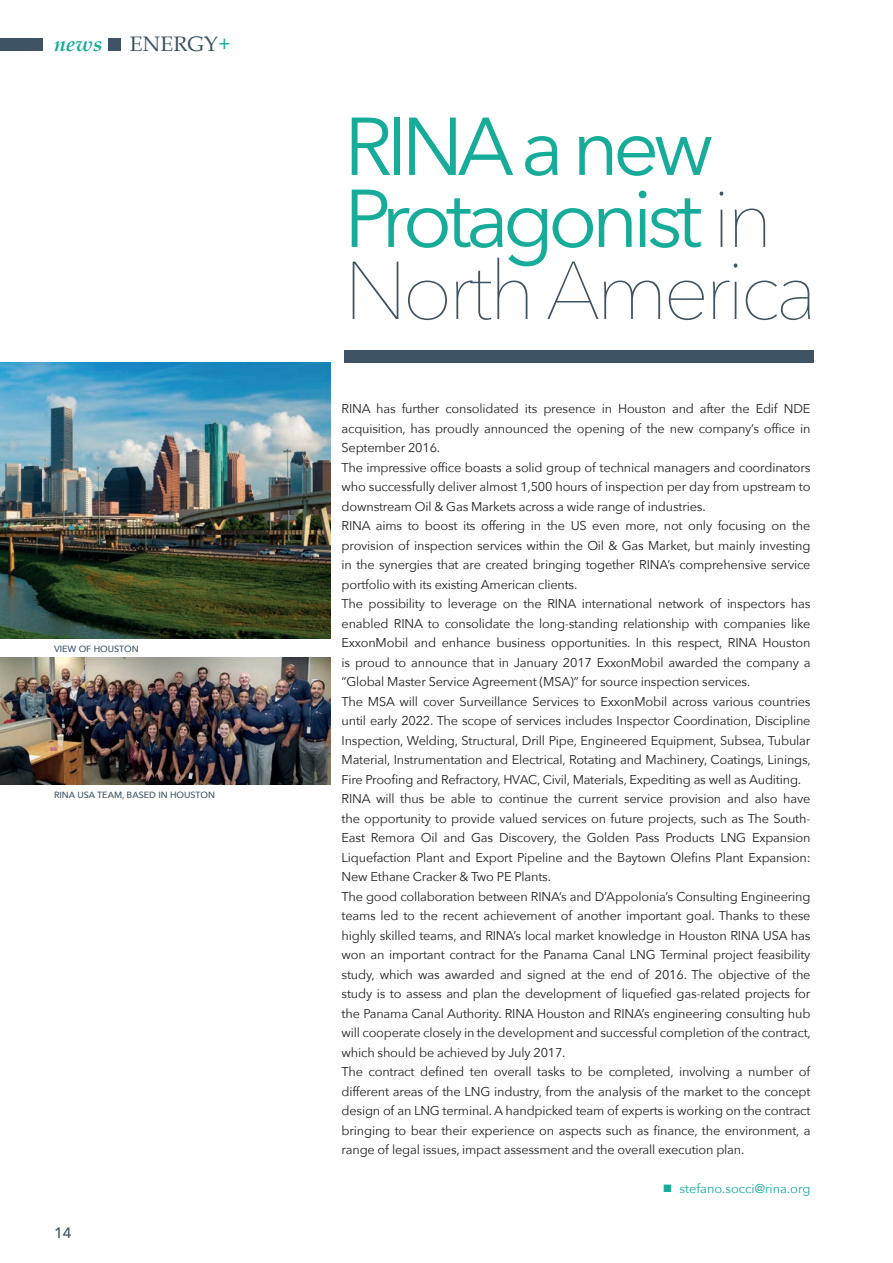
<style>
.page{position:relative;width:893px;height:1263px;background:#fff}
.page>*{position:absolute;margin:0;border:0;box-sizing:border-box;transform-origin:0 0}
.t1{font:81px "Avenir Next";letter-spacing:-.075em;color:#16ac99}
.t2{font:200 81px "Avenir Next";letter-spacing:-.05em;color:#3e5364}
.Subheading{font:21px "Book Antiqua";letter-spacing:.01em;color:#3e5364}
.Subheading-2{font:italic 700 21px "Book Antiqua";color:#16ac99}
.Subheading-3{font:500 15px "Avenir Next";color:#3e5364}
.Body{font:12.75px/19.5px "Avenir Next";letter-spacing:-.015em;color:#231f20;text-align:justify}
.t3{font:12.75px "Avenir Next";color:#16ac99}
.Body-2{font:500 9px "Avenir Next";color:#3e5364}
.s1{color:#16ac99}
.s2{font-weight:200;color:#3e5364}
</style>
<div class="page">
<div style="left:0;top:38px;width:43px;height:13px;background:#3e5364"></div>
<div style="left:344px;top:350px;width:469px;height:12px;background:#3e5364"></div>
<img style="left:0;top:362px;width:330px;height:277px">
<div style="left:109px;top:38px;width:12px;height:13px;background:#3e5364"></div>
<img style="left:0;top:657px;width:330px;height:128px">
<p class="Subheading-2" style="left:54px;top:32px;width:50px">news</p>
<p class="Subheading" style="left:130px;top:31px;width:103px">ENERGY<span class="s1">+</span></p>
<p class="Body-2" style="left:54px;top:642px;width:86px">VIEW OF HOUSTON</p>
<p class="Body-2" style="left:54px;top:787px;width:163px">RINA USA TEAM, BASED IN HOUSTON</p>
<p class="Subheading-3" style="left:54px;top:1220px;width:19px">14</p>
<p class="t1" style="left:344px;top:78px;width:371px">RINA a new</p>
<p class="t1" style="left:344px;top:150px;width:430px">Protagonist <span class="s2">in</span></p>
<p class="t2" style="left:344px;top:222px;width:474px">North America</p>
<p class="Body" style="left:342px;top:398px;width:470px">RINA has further consolidated its presence in Houston and after the Edif NDE acquisition, has proudly announced the opening of the new company’s office in September 2016.</p>
<p class="Body" style="left:342px;top:457px;width:470px">The impressive office boasts a solid group of technical managers and coordinators who successfully deliver almost 1,500 hours of inspection per day from upstream to downstream Oil &amp; Gas Markets across a wide range of industries.</p>
<p class="Body" style="left:342px;top:515px;width:470px">RINA aims to boost its offering in the US even more, not only focusing on the provision of inspection services within the Oil &amp; Gas Market, but mainly investing in the synergies that are created bringing together RINA’s comprehensive service portfolio with its existing American clients.</p>
<p class="Body" style="left:342px;top:593px;width:470px">The possibility to leverage on the RINA international network of inspectors has enabled RINA to consolidate the long-standing relationship with companies like ExxonMobil and enhance business opportunities. In this respect, RINA Houston is proud to announce that in January 2017 ExxonMobil awarded the company a “Global Master Service Agreement (MSA)” for source inspection services.</p>
<p class="Body" style="left:342px;top:691px;width:471px">The MSA will cover Surveillance Services to ExxonMobil across various countries until early 2022. The scope of services includes Inspector Coordination, Discipline Inspection, Welding, Structural, Drill Pipe, Engineered Equipment, Subsea, Tubular Material, Instrumentation and Electrical, Rotating and Machinery, Coatings, Linings, Fire Proofing and Refractory, HVAC, Civil, Materials, Expediting as well as Auditing.</p>
<p class="Body" style="left:342px;top:788px;width:470px">RINA will thus be able to continue the current service provision and also have the opportunity to provide valued services on future projects, such as The South-East Remora Oil and Gas Discovery, the Golden Pass Products LNG Expansion Liquefaction Plant and Export Pipeline and the Baytown Olefins Plant Expansion:<br>New Ethane Cracker &amp; Two PE Plants.</p>
<p class="Body" style="left:342px;top:886px;width:471px">The good collaboration between RINA’s and D’Appolonia’s Consulting Engineering teams led to the recent achievement of another important goal. Thanks to these highly skilled teams, and RINA’s local market knowledge in Houston RINA USA has won an important contract for the Panama Canal LNG Terminal project feasibility study, which was awarded and signed at the end of 2016. The objective of the study is to assess and plan the development of liquefied gas-related projects for the Panama Canal Authority. RINA Houston and RINA’s engineering consulting hub will cooperate closely in the development and successful completion of the contract, which should be achieved by July 2017.</p>
<p class="Body" style="left:342px;top:1061px;width:470px">The contract defined ten overall tasks to be completed, involving a number of different areas of the LNG industry, from the analysis of the market to the concept design of an LNG terminal. A handpicked team of experts is working on the contract bringing to bear their experience on aspects such as finance, the environment, a range of legal issues, impact assessment and the overall execution plan.</p>
<p class="t3" style="left:663px;top:1178px;width:149px">■ stefano.socci@rina.org</p>
</div>
